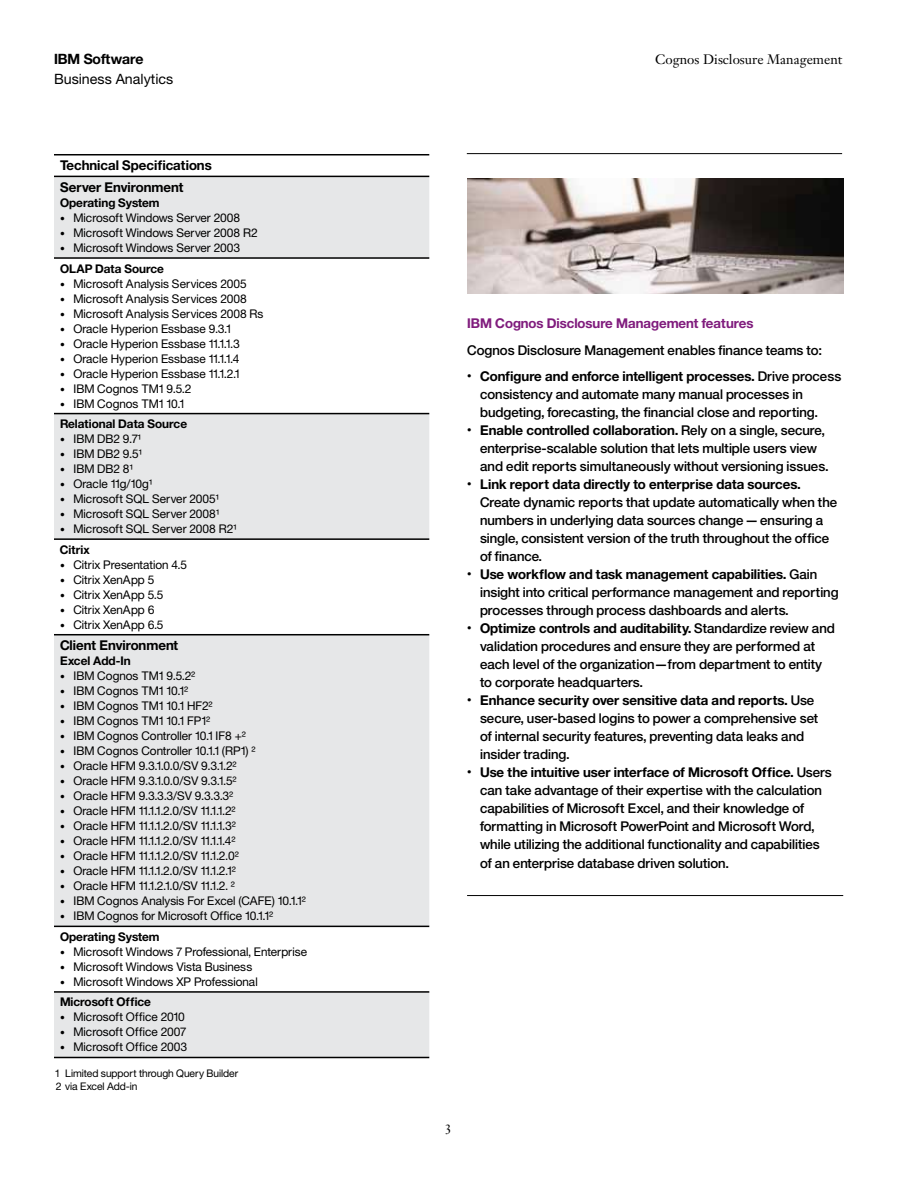
<style>
.page{position:relative;width:918px;height:1188px;background:#fff}
.page>*{position:absolute;margin:0;border:0;box-sizing:border-box;transform-origin:0 0}
.t1{font:14.25px "Helvetica Neue";color:#000}
.t2{font:14.25px "Helv Neue Boldfor IBM";color:#000}
.t3{font:13.5px/18px "Helv Neue Mediumfor IBM";color:#000}
.t4{font:13.5px/21.6px "Helv Neue Boldfor IBM";color:#000}
.t5{font:13.5px "Helv Neue Boldfor IBM";color:#801c7d}
.t6{font:13.5px "Janson Text LT Pro";color:#000}
.t7{font:12px "Helv Neue Romanfor IBM";color:#000}
.t8{font:12px "Helv Neue Boldfor IBM";color:#000}
.t9{font:10.5px/13.5px "Helv Neue Romanfor IBM";letter-spacing:-.005em;color:#000}
.s1{font-size:9.75px}
.s2{font-family:"Helv Neue Romanfor IBM";font-size:9px}
.s3{font-family:"Helv Neue Mediumfor IBM"}
</style>
<div class="page">
<hr style="left:467px;top:895px;width:376px;height:1px;background:#000">
<hr style="left:467px;top:153px;width:375px;height:1px;background:#000">
<img style="left:467px;top:179px;width:376px;height:114px">
<svg style="left:54px;top:177px;width:375px;height:880px;fill:#e6e7e8"></svg>
<hr style="left:54px;top:154px;width:375px;height:1px;background:#000">
<hr style="left:54px;top:176px;width:375px;height:1px;background:#000">
<hr style="left:54px;top:257px;width:375px;height:2px;background:#000">
<hr style="left:54px;top:413px;width:375px;height:1px;background:#000">
<hr style="left:54px;top:538px;width:375px;height:2px;background:#000">
<hr style="left:54px;top:634px;width:375px;height:1px;background:#000">
<hr style="left:54px;top:926px;width:375px;height:1px;background:#000">
<hr style="left:54px;top:991px;width:375px;height:2px;background:#000">
<hr style="left:54px;top:1057px;width:375px;height:1px;background:#000">
<p class="t2" style="left:54px;top:50px;width:91px">IBM Software</p>
<p class="t1" style="left:54px;top:71px;width:121px">Business Analytics</p>
<p class="t4" style="left:60px;top:154px;width:153px">Technical Specifications<br>Server Environment</p>
<p class="t8" style="left:60px;top:195px;width:101px">Operating System</p>
<p class="t7" style="left:60px;top:210px;width:182px"><span class="s1">•</span> Microsoft Windows Server 2008</p>
<p class="t7" style="left:60px;top:225px;width:199px"><span class="s1">•</span> Microsoft Windows Server 2008 R2</p>
<p class="t7" style="left:60px;top:240px;width:182px"><span class="s1">•</span> Microsoft Windows Server 2003</p>
<p class="t8" style="left:60px;top:261px;width:106px">OLAP Data Source</p>
<p class="t7" style="left:60px;top:276px;width:188px"><span class="s1">•</span> Microsoft Analysis Services 2005</p>
<p class="t7" style="left:60px;top:291px;width:188px"><span class="s1">•</span> Microsoft Analysis Services 2008</p>
<p class="t7" style="left:60px;top:306px;width:205px"><span class="s1">•</span> Microsoft Analysis Services 2008 Rs</p>
<p class="t7" style="left:60px;top:321px;width:172px"><span class="s1">•</span> Oracle Hyperion Essbase 9.3.1</p>
<p class="t7" style="left:60px;top:336px;width:181px"><span class="s1">•</span> Oracle Hyperion Essbase 11.1.1.3</p>
<p class="t7" style="left:60px;top:351px;width:181px"><span class="s1">•</span> Oracle Hyperion Essbase 11.1.1.4</p>
<p class="t7" style="left:60px;top:366px;width:181px"><span class="s1">•</span> Oracle Hyperion Essbase 11.1.2.1</p>
<p class="t7" style="left:60px;top:381px;width:133px"><span class="s1">•</span> IBM Cognos TM1 9.5.2</p>
<p class="t7" style="left:60px;top:396px;width:126px"><span class="s1">•</span> IBM Cognos TM1 10.1</p>
<p class="t8" style="left:60px;top:416px;width:129px">Relational Data Source</p>
<p class="t7" style="left:60px;top:431px;width:83px"><span class="s1">•</span> IBM DB2 9.7¹</p>
<p class="t7" style="left:60px;top:446px;width:84px"><span class="s1">•</span> IBM DB2 9.5¹</p>
<p class="t7" style="left:60px;top:461px;width:75px"><span class="s1">•</span> IBM DB2 8¹</p>
<p class="t7" style="left:60px;top:476px;width:94px"><span class="s1">•</span> Oracle 11g/10g¹</p>
<p class="t7" style="left:60px;top:491px;width:161px"><span class="s1">•</span> Microsoft SQL Server 2005¹</p>
<p class="t7" style="left:60px;top:506px;width:162px"><span class="s1">•</span> Microsoft SQL Server 2008¹</p>
<p class="t7" style="left:60px;top:521px;width:179px"><span class="s1">•</span> Microsoft SQL Server 2008 R2¹</p>
<p class="t8" style="left:60px;top:542px;width:31px">Citrix</p>
<p class="t7" style="left:60px;top:557px;width:128px"><span class="s1">•</span> Citrix Presentation 4.5</p>
<p class="t7" style="left:60px;top:572px;width:96px"><span class="s1">•</span> Citrix XenApp 5</p>
<p class="t7" style="left:60px;top:587px;width:105px"><span class="s1">•</span> Citrix XenApp 5.5</p>
<p class="t7" style="left:60px;top:602px;width:96px"><span class="s1">•</span> Citrix XenApp 6</p>
<p class="t7" style="left:60px;top:617px;width:105px"><span class="s1">•</span> Citrix XenApp 6.5</p>
<p class="t4" style="left:60px;top:634px;width:120px">Client Environment</p>
<p class="t8" style="left:60px;top:654px;width:72px">Excel Add-In</p>
<p class="t7" style="left:60px;top:669px;width:137px"><span class="s1">•</span> IBM Cognos TM1 9.5.2²</p>
<p class="t7" style="left:60px;top:684px;width:130px"><span class="s1">•</span> IBM Cognos TM1 10.1²</p>
<p class="t7" style="left:60px;top:699px;width:154px"><span class="s1">•</span> IBM Cognos TM1 10.1 HF2²</p>
<p class="t7" style="left:60px;top:714px;width:152px"><span class="s1">•</span> IBM Cognos TM1 10.1 FP1²</p>
<p class="t7" style="left:60px;top:729px;width:187px"><span class="s1">•</span> IBM Cognos Controller 10.1 IF8 +²</p>
<p class="t7" style="left:60px;top:744px;width:197px"><span class="s1">•</span> IBM Cognos Controller 10.1.1 (RP1) ²</p>
<p class="t7" style="left:60px;top:759px;width:178px"><span class="s1">•</span> Oracle HFM 9.3.1.0.0/SV 9.3.1.2²</p>
<p class="t7" style="left:60px;top:774px;width:178px"><span class="s1">•</span> Oracle HFM 9.3.1.0.0/SV 9.3.1.5²</p>
<p class="t7" style="left:60px;top:789px;width:175px"><span class="s1">•</span> Oracle HFM 9.3.3.3/SV 9.3.3.3²</p>
<p class="t7" style="left:60px;top:804px;width:177px"><span class="s1">•</span> Oracle HFM 11.1.1.2.0/SV 11.1.1.2²</p>
<p class="t7" style="left:60px;top:819px;width:177px"><span class="s1">•</span> Oracle HFM 11.1.1.2.0/SV 11.1.1.3²</p>
<p class="t7" style="left:60px;top:834px;width:177px"><span class="s1">•</span> Oracle HFM 11.1.1.2.0/SV 11.1.1.4²</p>
<p class="t7" style="left:60px;top:849px;width:180px"><span class="s1">•</span> Oracle HFM 11.1.1.2.0/SV 11.1.2.0²</p>
<p class="t7" style="left:60px;top:864px;width:177px"><span class="s1">•</span> Oracle HFM 11.1.1.2.0/SV 11.1.2.1²</p>
<p class="t7" style="left:60px;top:879px;width:176px"><span class="s1">•</span> Oracle HFM 11.1.2.1.0/SV 11.1.2. ²</p>
<p class="t7" style="left:60px;top:894px;width:247px"><span class="s1">•</span> IBM Cognos Analysis For Excel (CAFE) 10.1.1²</p>
<p class="t7" style="left:60px;top:909px;width:215px"><span class="s1">•</span> IBM Cognos for Microsoft Office 10.1.1²</p>
<p class="t8" style="left:60px;top:929px;width:101px">Operating System</p>
<p class="t7" style="left:60px;top:944px;width:249px"><span class="s1">•</span> Microsoft Windows 7 Professional, Enterprise</p>
<p class="t7" style="left:60px;top:959px;width:194px"><span class="s1">•</span> Microsoft Windows Vista Business</p>
<p class="t7" style="left:60px;top:974px;width:199px"><span class="s1">•</span> Microsoft Windows XP Professional</p>
<p class="t8" style="left:60px;top:995px;width:93px">Microsoft Office</p>
<p class="t7" style="left:60px;top:1010px;width:126px"><span class="s1">•</span> Microsoft Office 2010</p>
<p class="t7" style="left:60px;top:1025px;width:128px"><span class="s1">•</span> Microsoft Office 2007</p>
<p class="t7" style="left:60px;top:1040px;width:129px"><span class="s1">•</span> Microsoft Office 2003</p>
<p class="t9" style="left:55px;top:1066px;width:184px">1 Limited support through Query Builder<br>2 via Excel Add-in</p>
<p class="t6" style="left:655px;top:51px;width:189px">Cognos Disclosure Management</p>
<p class="t5" style="left:467px;top:315px;width:288px">IBM Cognos Disclosure Management features</p>
<p class="t3" style="left:467px;top:341px;width:357px">Cognos Disclosure Management enables finance teams to:</p>
<p class="t4" style="left:467px;top:365px;width:376px"><span class="s2">•</span> Configure and enforce intelligent processes. <span class="s3">Drive process</span></p>
<p class="t3" style="left:480px;top:385px;width:339px">consistency and automate many manual processes in budgeting, forecasting, the financial close and reporting.</p>
<p class="t4" style="left:467px;top:419px;width:359px"><span class="s2">•</span> Enable controlled collaboration. <span class="s3">Rely on a single, secure,</span></p>
<p class="t3" style="left:480px;top:439px;width:350px">enterprise-scalable solution that lets multiple users view and edit reports simultaneously without versioning issues.</p>
<p class="t4" style="left:467px;top:473px;width:335px"><span class="s2">•</span> Link report data directly to enterprise data sources.</p>
<p class="t3" style="left:480px;top:493px;width:359px">Create dynamic reports that update automatically when the numbers in underlying data sources change—ensuring a single, consistent version of the truth throughout the office of finance.</p>
<p class="t4" style="left:467px;top:563px;width:352px"><span class="s2">•</span> Use workflow and task management capabilities. <span class="s3">Gain</span></p>
<p class="t3" style="left:480px;top:583px;width:360px">insight into critical performance management and reporting processes through process dashboards and alerts.</p>
<p class="t4" style="left:467px;top:617px;width:369px"><span class="s2">•</span> Optimize controls and auditability. <span class="s3">Standardize review and</span></p>
<p class="t3" style="left:480px;top:637px;width:344px">validation procedures and ensure they are performed at each level of the organization—from department to entity to corporate headquarters.</p>
<p class="t4" style="left:467px;top:689px;width:349px"><span class="s2">•</span> Enhance security over sensitive data and reports. <span class="s3">Use</span></p>
<p class="t3" style="left:480px;top:709px;width:340px">secure, user-based logins to power a comprehensive set of internal security features, preventing data leaks and insider trading.</p>
<p class="t4" style="left:467px;top:761px;width:366px"><span class="s2">•</span> Use the intuitive user interface of Microsoft Office. <span class="s3">Users</span></p>
<p class="t3" style="left:480px;top:781px;width:344px">can take advantage of their expertise with the calculation capabilities of Microsoft Excel, and their knowledge of formatting in Microsoft PowerPoint and Microsoft Word, while utilizing the additional functionality and capabilities</p>
<p class="t3" style="left:480px;top:854px;width:250px">of an enterprise database driven solution.</p>
<p class="t6" style="left:445px;top:1121px;width:9px">3</p>
</div>
